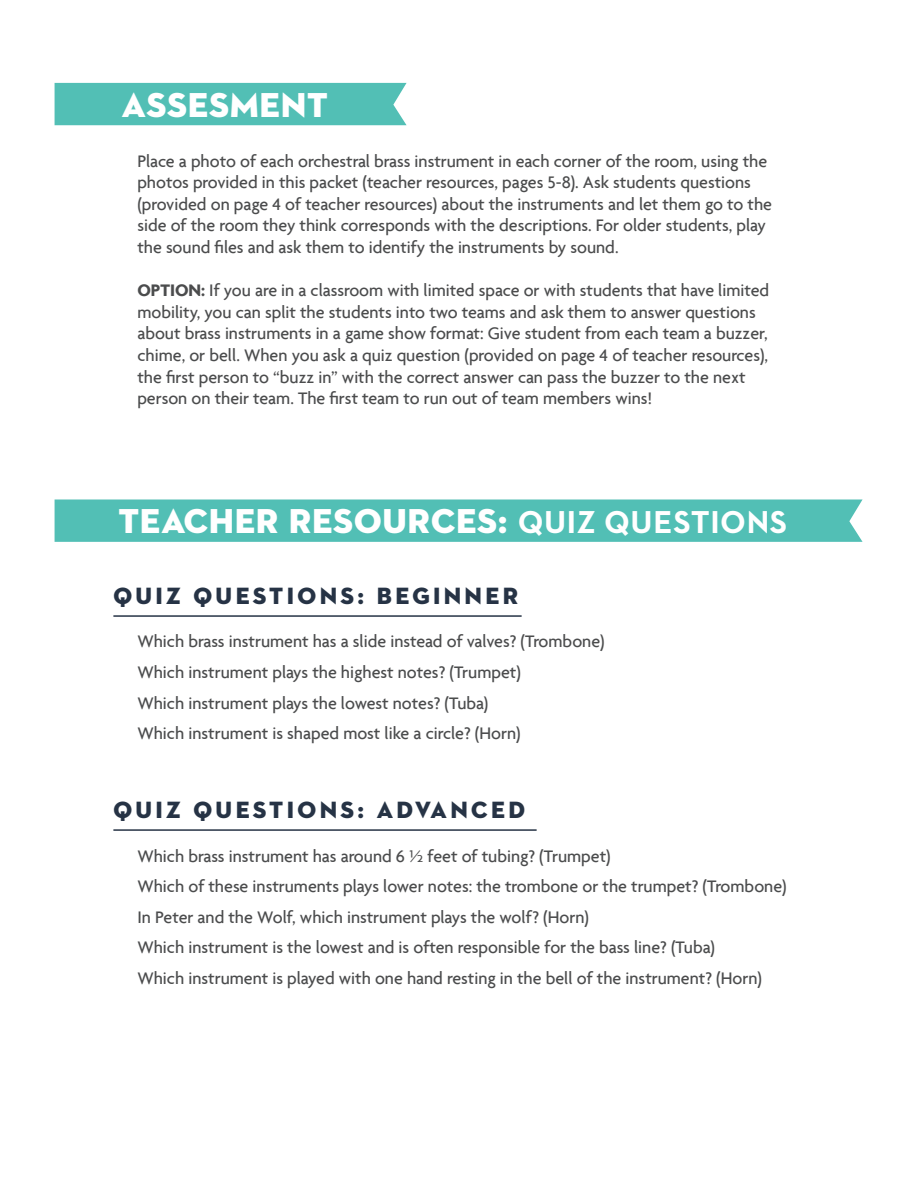
<style>
.page{position:relative;width:918px;height:1188px;background:#fff}
.page>*{position:absolute;margin:0;border:0;box-sizing:border-box;transform-origin:0 0}
.t1{font:35.25px "Neutraface 2 Display Titling";letter-spacing:.02em;color:#fff}
.t2{font:24px "Neutraface 2 Display Titling";letter-spacing:.14em;color:#263345}
.t3{font:500 18px/21.6px "Agenda";color:#4b4c4d}
.s1{font-weight:700}
.s2{font-family:"Neutraface 2 Text";font-weight:700;font-size:32.25px}
</style>
<div class="page">
<div style="left:55px;top:83px;width:352px;height:42px;background:#52bfb5"></div>
<div style="left:55px;top:500px;width:808px;height:42px;background:#52bfb5"></div>
<hr style="left:113px;top:615px;width:409px;height:2px;background:#263345">
<hr style="left:113px;top:829px;width:424px;height:2px;background:#263345">
<p class="t1" style="left:122px;top:83px;width:208px">ASSESMENT</p>
<p class="t3" style="left:137px;top:150px;width:636px">Place a photo of each orchestral brass instrument in each corner of the room, using the photos provided in this packet (teacher resources, pages 5-8). Ask students questions (provided on page 4 of teacher resources) about the instruments and let them go to the side of the room they think corresponds with the descriptions. For older students, play the sound files and ask them to identify the instruments by sound.</p>
<p class="t3" style="left:137px;top:279px;width:633px"><span class="s1">OPTION:</span> If you are in a classroom with limited space or with students that have limited mobility, you can split the students into two teams and ask them to answer questions about brass instruments in a game show format: Give student from each team a buzzer, chime, or bell. When you ask a quiz question (provided on page 4 of teacher resources), the first person to “buzz in” with the correct answer can pass the buzzer to the next person on their team. The first team to run out of team members wins!</p>
<p class="t1" style="left:118px;top:499px;width:670px">TEACHER RESOURCES: <span class="s2">QUIZ QUESTIONS</span></p>
<p class="t2" style="left:113px;top:581px;width:406px">QUIZ QUESTIONS: BEGINNER</p>
<p class="t3" style="left:137px;top:630px;width:469px">Which brass instrument has a slide instead of valves? (Trombone)</p>
<p class="t3" style="left:137px;top:661px;width:385px">Which instrument plays the highest notes? (Trumpet)</p>
<p class="t3" style="left:137px;top:691px;width:353px">Which instrument plays the lowest notes? (Tuba)</p>
<p class="t3" style="left:137px;top:722px;width:385px">Which instrument is shaped most like a circle? (Horn)</p>
<p class="t2" style="left:113px;top:795px;width:413px">QUIZ QUESTIONS: ADVANCED</p>
<p class="t3" style="left:137px;top:844px;width:475px">Which brass instrument has around 6 ½ feet of tubing? (Trumpet)</p>
<p class="t3" style="left:137px;top:875px;width:651px">Which of these instruments plays lower notes: the trombone or the trumpet? (Trombone)</p>
<p class="t3" style="left:137px;top:906px;width:453px">In Peter and the Wolf, which instrument plays the wolf? (Horn)</p>
<p class="t3" style="left:137px;top:936px;width:579px">Which instrument is the lowest and is often responsible for the bass line? (Tuba)</p>
<p class="t3" style="left:137px;top:967px;width:626px">Which instrument is played with one hand resting in the bell of the instrument? (Horn)</p>
</div>
